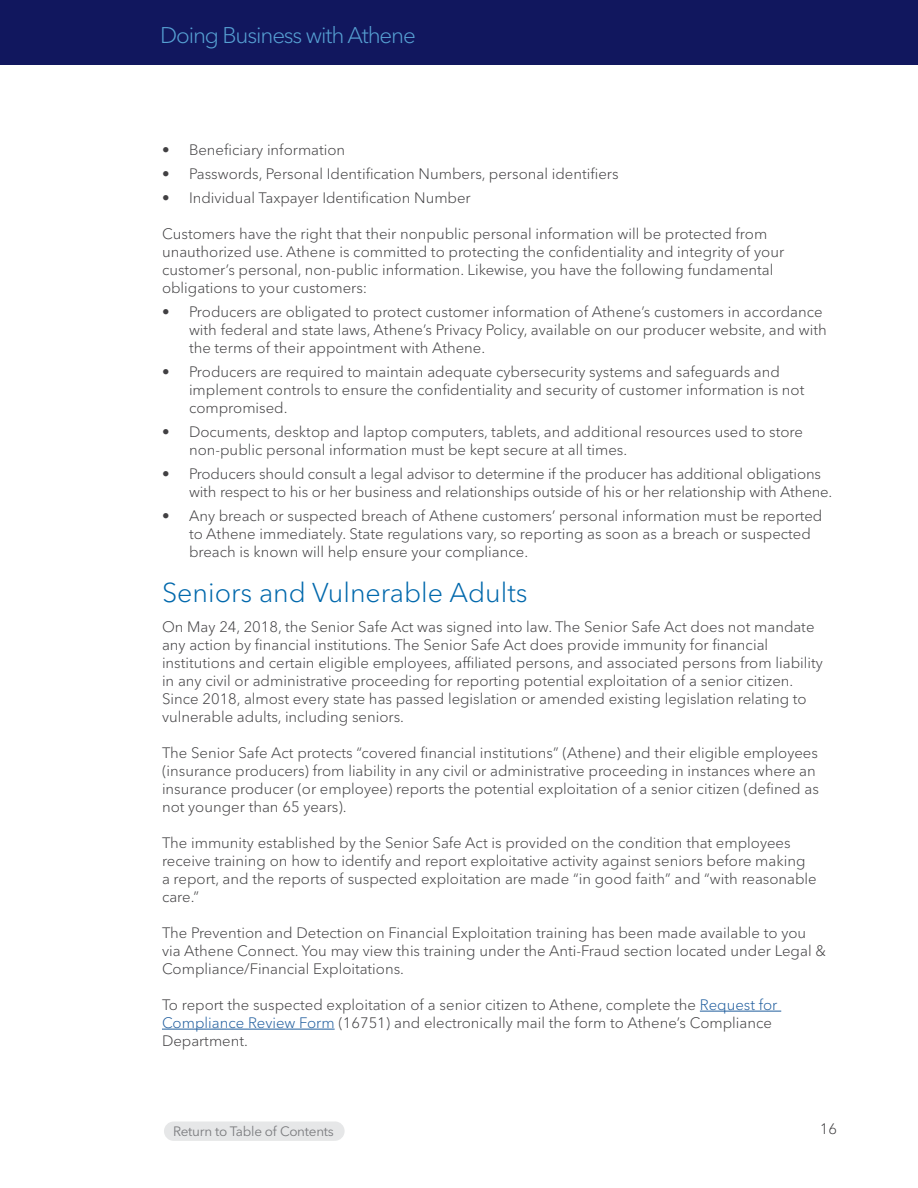
<style>
.page{position:relative;width:918px;height:1188px;background:#fff}
.page>*{position:absolute;margin:0;border:0;box-sizing:border-box;transform-origin:0 0}
.t1{font:300 27px "Avenir Next LT Pro";color:#0068ac}
.t2{font:300 22.5px "Avenir Next LT Pro";letter-spacing:-.05em;color:#56a0d3}
.t3{font:300 15px/18px "Avenir Next LT Pro";color:#414042}
.t4{font:13.5px "Avenir Next LT Pro";letter-spacing:-.02em;color:#7b7c7f}
.s1{color:#215e9e}
</style>
<div class="page">
<div style="left:0;top:0;width:918px;height:65px;background:#11175e"></div>
<hr style="left:700px;top:1011px;width:81px;height:1px;background:#215e9e">
<hr style="left:162px;top:1029px;width:173px;height:1px;background:#215e9e">
<svg style="left:164px;top:1121px;width:181px;height:20px;background:#e7e8e9"></svg>
<h2 class="t2" style="left:160px;top:21px;width:257px">Doing Business with Athene</h2>
<p class="t3" style="left:162px;top:140px;width:185px">• Beneficiary information</p>
<p class="t3" style="left:162px;top:164px;width:458px">• Passwords, Personal Identification Numbers, personal identifiers</p>
<p class="t3" style="left:162px;top:188px;width:310px">• Individual Taxpayer Identification Number</p>
<p class="t3" style="left:162px;top:224px;width:624px">Customers have the right that their nonpublic personal information will be protected from unauthorized use. Athene is committed to protecting the confidentiality and integrity of your customer’s personal, non-public information. Likewise, you have the following fundamental obligations to your customers:</p>
<p class="t3" style="left:189px;top:302px;width:639px;text-indent:-27px">• Producers are obligated to protect customer information of Athene’s customers in accordance with federal and state laws, Athene’s Privacy Policy, available on our producer website, and with the terms of their appointment with Athene.</p>
<p class="t3" style="left:189px;top:362px;width:617px;text-indent:-27px">• Producers are required to maintain adequate cybersecurity systems and safeguards and implement controls to ensure the confidentiality and security of customer information is not compromised.</p>
<p class="t3" style="left:189px;top:422px;width:616px;text-indent:-27px">• Documents, desktop and laptop computers, tablets, and additional resources used to store non-public personal information must be kept secure at all times.</p>
<p class="t3" style="left:189px;top:464px;width:645px;text-indent:-27px">• Producers should consult a legal advisor to determine if the producer has additional obligations with respect to his or her business and relationships outside of his or her relationship with Athene.</p>
<p class="t3" style="left:189px;top:506px;width:635px;text-indent:-27px">• Any breach or suspected breach of Athene customers’ personal information must be reported to Athene immediately. State regulations vary, so reporting as soon as a breach or suspected breach is known will help ensure your compliance.</p>
<h1 class="t1" style="left:162px;top:576px;width:367px">Seniors and Vulnerable Adults</h1>
<p class="t3" style="left:162px;top:617px;width:662px">On May 24, 2018, the Senior Safe Act was signed into law. The Senior Safe Act does not mandate any action by financial institutions. The Senior Safe Act does provide immunity for financial institutions and certain eligible employees, affiliated persons, and associated persons from liability in any civil or administrative proceeding for reporting potential exploitation of a senior citizen.<br>Since 2018, almost every state has passed legislation or amended existing legislation relating to vulnerable adults, including seniors.</p>
<p class="t3" style="left:162px;top:743px;width:658px">The Senior Safe Act protects “covered financial institutions” (Athene) and their eligible employees (insurance producers) from liability in any civil or administrative proceeding in instances where an insurance producer (or employee) reports the potential exploitation of a senior citizen (defined as not younger than 65 years).</p>
<p class="t3" style="left:162px;top:833px;width:656px">The immunity established by the Senior Safe Act is provided on the condition that employees receive training on how to identify and report exploitative activity against seniors before making a report, and the reports of suspected exploitation are made “in good faith” and “with reasonable care.”</p>
<p class="t3" style="left:162px;top:923px;width:665px">The Prevention and Detection on Financial Exploitation training has been made available to you via Athene Connect. You may view this training under the Anti-Fraud section located under Legal &amp;<br>Compliance/Financial Exploitations.</p>
<p class="t3" style="left:162px;top:995px;width:617px">To report the suspected exploitation of a senior citizen to Athene, complete the <span class="s1">Request for<br>Compliance Review Form</span> (16751) and electronically mail the form to Athene’s Compliance<br>Department.</p>
<p class="t4" style="left:173px;top:1123px;width:162px">Return to Table of Contents</p>
<p class="t3" style="left:820px;top:1120px;width:19px">16</p>
</div>
